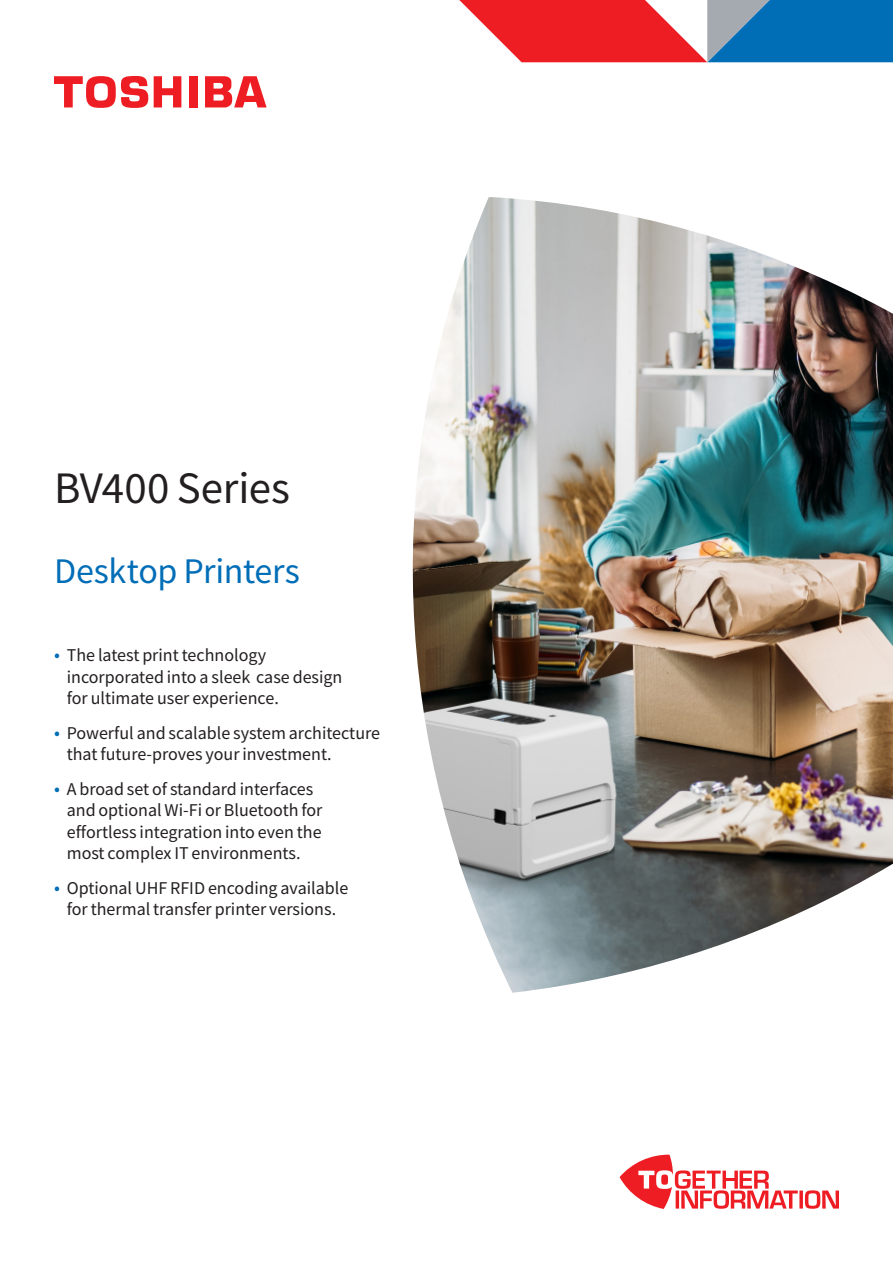
<style>
.page{position:relative;width:893px;height:1263px;background:#fff}
.page>*{position:absolute;margin:0;border:0;box-sizing:border-box;transform-origin:0 0}
.Product_Name_Cover_Page_30pt{font:45px "Toshiba Sans";letter-spacing:-.005em;color:#231f20}
.Headline_Cover_Page_24pt{font:36px "Toshiba Sans";letter-spacing:-.01em;color:#006db7}
.t1{font:18px/21.6px "Toshiba Sans";color:#231f20}
.s1{font-size:19.5px;color:#006db7}
</style>
<div class="page">
<svg style="left:154px;top:76px;width:27px;height:31px"></svg>
<div style="left:189px;top:76px;width:9px;height:31px;background:#ee1d23"></div>
<svg style="left:54px;top:76px;width:94px;height:32px"></svg>
<svg style="left:205px;top:76px;width:62px;height:31px"></svg>
<svg style="left:459px;top:0;width:434px;height:62px"></svg>
<svg style="left:620px;top:1155px;width:219px;height:54px"></svg>
<img style="left:412px;top:197px;width:481px;height:796px">
<p class="Product_Name_Cover_Page_30pt" style="left:54px;top:459px;width:237px">BV400 Series</p>
<p class="Headline_Cover_Page_24pt" style="left:54px;top:548px;width:248px">Desktop Printers</p>
<p class="t1" style="left:67px;top:644px;width:277px;text-indent:-13px"><span class="s1">•</span> The latest print technology incorporated into a sleek case design for ultimate user experience.</p>
<p class="t1" style="left:67px;top:722px;width:315px;text-indent:-13px"><span class="s1">•</span> Powerful and scalable system architecture that future-proves your investment.</p>
<p class="t1" style="left:67px;top:778px;width:257px;text-indent:-13px"><span class="s1">•</span> A broad set of standard interfaces and optional Wi-Fi or Bluetooth for effortless integration into even the most complex IT environments.</p>
<p class="t1" style="left:54px;top:877px;width:296px;text-align:center"><span class="s1">•</span> Optional UHF RFID encoding available for thermal transfer printer versions.</p>
</div>
